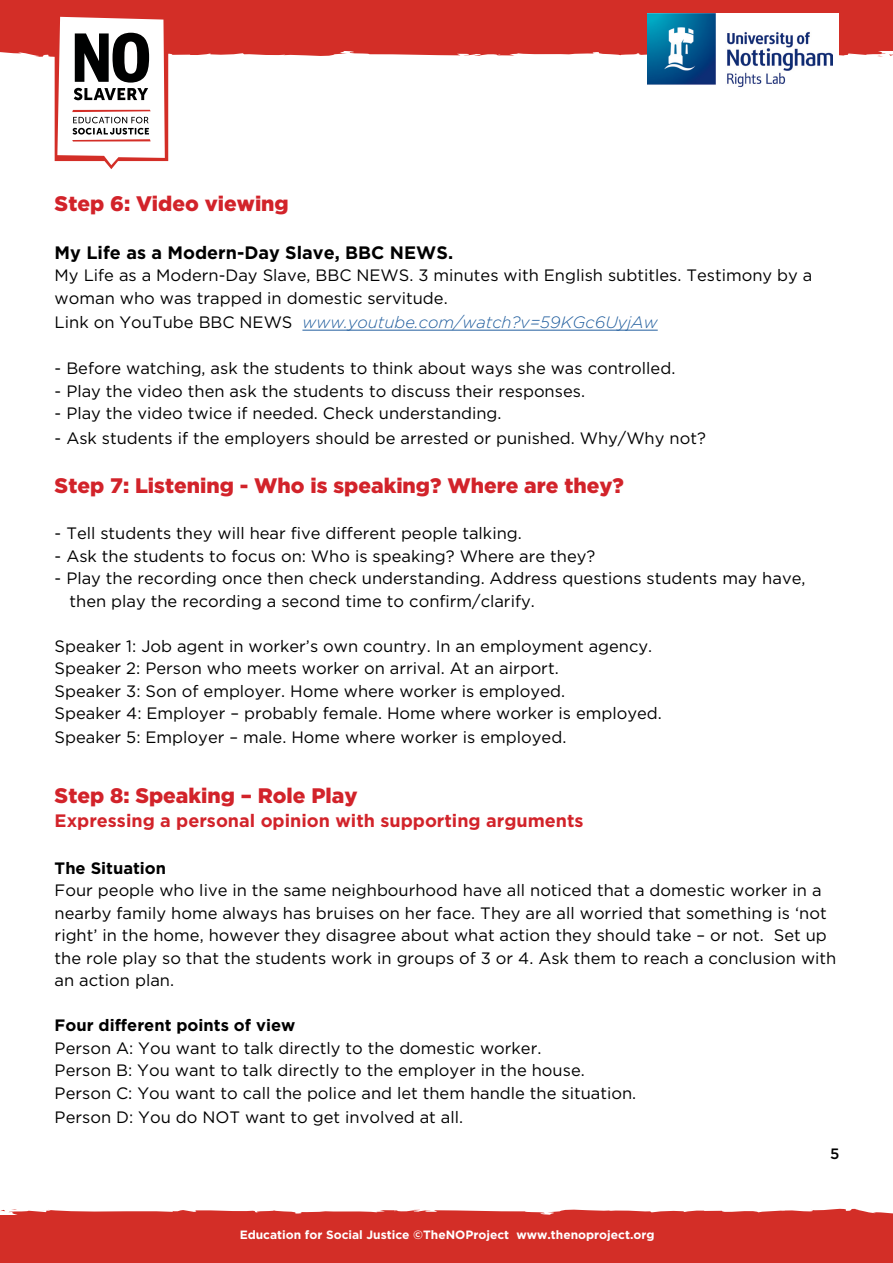
<style>
.page{position:relative;width:893px;height:1263px;background:#fff}
.page>*{position:absolute;margin:0;border:0;box-sizing:border-box;transform-origin:0 0}
.t1{font:900 21px "Gotham";color:#d2232a}
.t2{font:700 18px "Gotham";color:#d2232a}
.t3{font:700 18px "Gotham";color:#000}
.t4{font:16.5px/22.5px "Gotham";color:#000}
.t5{font:italic 300 16.5px "Gotham";color:#215e9e}
.t6{font:700 16.5px "Gotham";color:#000}
.t7{font:500 15px "Gotham";color:#000}
.t8{font:700 12px "Gotham";color:#fff}
.s1{font-weight:400;font-style:normal;color:#000}
</style>
<div class="page">
<svg style="left:0;top:30px;width:888px;height:28px;background:#d84943"></svg>
<svg style="left:247px;top:44px;width:6px;height:2px"></svg>
<div style="left:0;top:0;width:893px;height:30px;background:#d32e27"></div>
<svg style="left:43px;top:16px;width:125px;height:153px"></svg>
<svg style="left:7px;top:1208px;width:886px;height:27px;background:#d84640"></svg>
<svg style="left:695px;top:1221px;width:10px;height:2px"></svg>
<div style="left:1px;top:1235px;width:892px;height:28px;background:#d32e27"></div>
<hr style="left:302px;top:330px;width:356px;height:1px;background:#215e9e">
<div style="left:647px;top:13px;width:192px;height:78px;background:#fff"></div>
<img style="left:647px;top:13px;width:185px;height:74px">
<p class="t1" style="left:55px;top:191px;width:236px">Step 6: Video viewing</p>
<p class="t3" style="left:55px;top:242px;width:400px">My Life as a Modern-Day Slave, BBC NEWS.</p>
<p class="t4" style="left:55px;top:264px;width:759px">My Life as a Modern-Day Slave, BBC NEWS. 3 minutes with English subtitles. Testimony by a woman who was trapped in domestic servitude.</p>
<p class="t5" style="left:55px;top:313px;width:605px"><span class="s1">Link on YouTube BBC NEWS</span> www.youtube.com/watch?v=59KGc6UyjAw</p>
<p class="t4" style="left:55px;top:357px;width:622px">- Before watching, ask the students to think about ways she was controlled.</p>
<p class="t4" style="left:55px;top:380px;width:532px">- Play the video then ask the students to discuss their responses.</p>
<p class="t4" style="left:55px;top:402px;width:448px">- Play the video twice if needed. Check understanding.</p>
<p class="t4" style="left:55px;top:426px;width:653px">- Ask students if the employers should be arrested or punished. Why/Why not?</p>
<p class="t1" style="left:55px;top:473px;width:571px">Step 7: Listening - Who is speaking? Where are they?</p>
<p class="t4" style="left:55px;top:522px;width:469px">- Tell students they will hear five different people talking.</p>
<p class="t4" style="left:55px;top:544px;width:542px">- Ask the students to focus on: Who is speaking? Where are they?</p>
<p class="t4" style="left:70px;top:567px;width:737px;text-indent:-15px">- Play the recording once then check understanding. Address questions students may have, then play the recording a second time to confirm/clarify.</p>
<p class="t4" style="left:55px;top:634px;width:609px">Speaker 1: Job agent in worker’s own country. In an employment agency.<br>Speaker 2: Person who meets worker on arrival. At an airport.<br>Speaker 3: Son of employer. Home where worker is employed.<br>Speaker 4: Employer – probably female. Home where worker is employed.</p>
<p class="t4" style="left:55px;top:726px;width:513px">Speaker 5: Employer – male. Home where worker is employed.</p>
<p class="t1" style="left:55px;top:784px;width:304px">Step 8: Speaking – Role Play</p>
<p class="t2" style="left:55px;top:810px;width:530px">Expressing a personal opinion with supporting arguments</p>
<p class="t6" style="left:55px;top:858px;width:113px">The Situation</p>
<p class="t4" style="left:55px;top:879px;width:783px">Four people who live in the same neighbourhood have all noticed that a domestic worker in a nearby family home always has bruises on her face. They are all worried that something is ‘not right’ in the home, however they disagree about what action they should take – or not. Set up the role play so that the students work in groups of 3 or 4. Ask them to reach a conclusion with an action plan.</p>
<p class="t6" style="left:55px;top:1016px;width:242px">Four different points of view</p>
<p class="t4" style="left:55px;top:1036px;width:583px">Person A: You want to talk directly to the domestic worker.<br>Person B: You want to talk directly to the employer in the house.<br>Person C: You want to call the police and let them handle the situation.</p>
<p class="t4" style="left:55px;top:1105px;width:410px">Person D: You do NOT want to get involved at all.</p>
<p class="t7" style="left:830px;top:1145px;width:11px">5</p>
<p class="t8" style="left:240px;top:1228px;width:416px">Education for Social Justice ©TheNOProject www.thenoproject.org</p>
</div>
